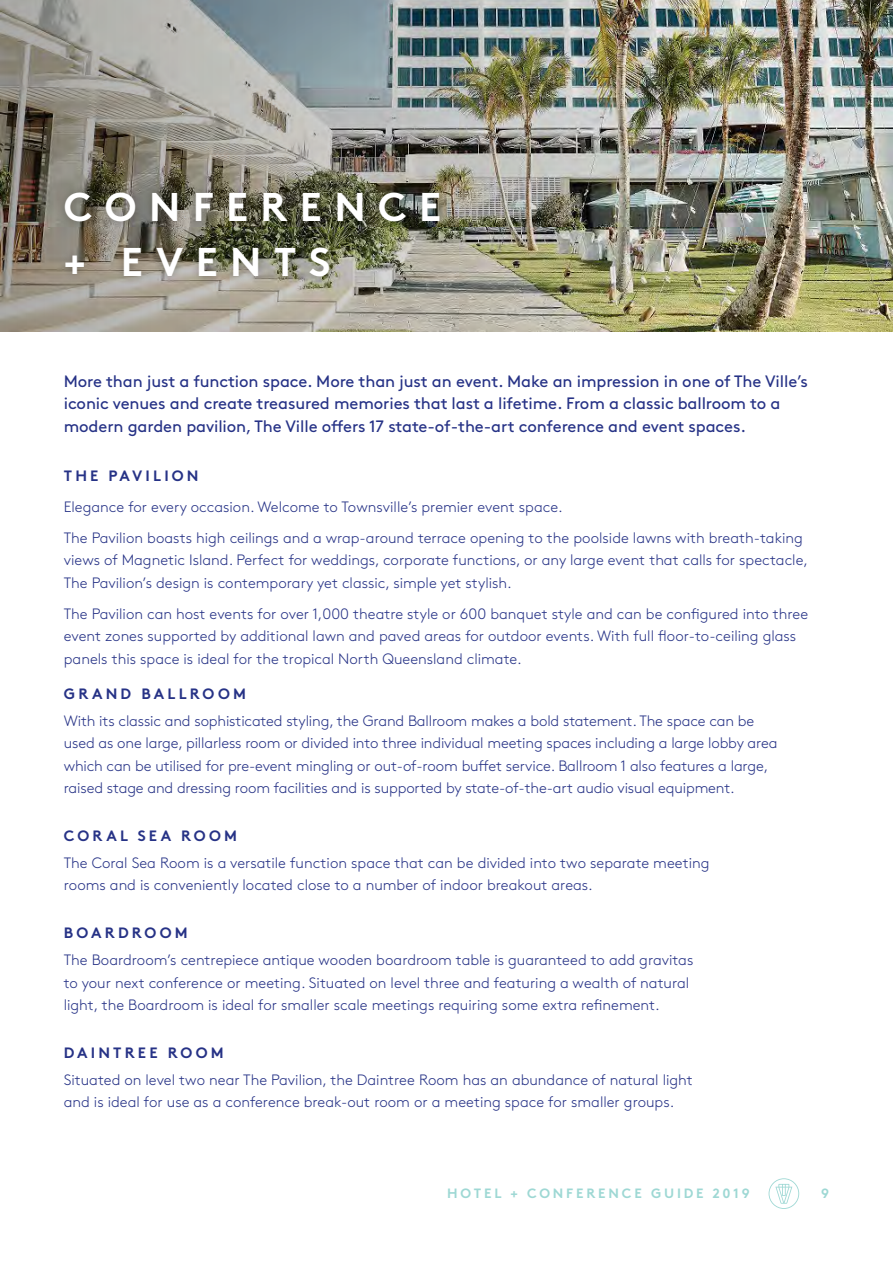
<style>
.page{position:relative;width:893px;height:1263px;background:#fff}
.page>*{position:absolute;margin:0;border:0;box-sizing:border-box;transform-origin:0 0}
.t1{font:700 40.05px/55.1px "Brown Std";letter-spacing:.31em;color:#fff}
.t2{font:16.5px/22.5px "Brown Std";letter-spacing:-.01em;color:#263286}
.t3{font:300 15px/22.5px "Brown Std";color:#263286}
.t4{font:700 15px "Brown Std";letter-spacing:.21em;color:#263286}
.t5{font:700 13.5px "Brown Std";letter-spacing:.21em;color:#9ed8d4}
</style>
<div class="page">
<svg style="left:769px;top:1178px;width:30px;height:31px"></svg>
<img style="left:753px;top:0;width:140px;height:332px">
<img style="left:0;top:0;width:753px;height:332px">
<div style="left:57px;top:184px;width:392px;height:102px;background:#000;opacity:.3"></div>
<h1 class="t1" style="left:64px;top:179px;width:379px">CONFERENCE + EVENTS</h1>
<p class="t2" style="left:64px;top:370px;width:746px">More than just a function space. More than just an event. Make an impression in one of The Ville’s iconic venues and create treasured memories that last a lifetime. From a classic ballroom to a modern garden pavilion, The Ville offers 17 state-of-the-art conference and event spaces.</p>
<p class="t4" style="left:64px;top:466px;width:136px">THE PAVILION</p>
<p class="t3" style="left:64px;top:491px;width:741px;line-height:31px">Elegance for every occasion. Welcome to Townsville’s premier event space.<br>The Pavilion boasts high ceilings and a wrap-around terrace opening to the poolside lawns with breath-taking</p>
<p class="t3" style="left:64px;top:549px;width:746px">views of Magnetic Island. Perfect for weddings, corporate functions, or any large event that calls for spectacle,<br>The Pavilion’s design is contemporary yet classic, simple yet stylish.</p>
<p class="t3" style="left:64px;top:602px;width:746px">The Pavilion can host events for over 1,000 theatre style or 600 banquet style and can be configured into three event zones supported by additional lawn and paved areas for outdoor events. With full floor-to-ceiling glass panels this space is ideal for the tropical North Queensland climate.</p>
<p class="t4" style="left:64px;top:684px;width:184px">GRAND BALLROOM</p>
<p class="t3" style="left:64px;top:709px;width:715px">With its classic and sophisticated styling, the Grand Ballroom makes a bold statement. The space can be used as one large, pillarless room or divided into three individual meeting spaces including a large lobby area which can be utilised for pre-event mingling or out-of-room buffet service. Ballroom 1 also features a large, raised stage and dressing room facilities and is supported by state-of-the-art audio visual equipment.</p>
<p class="t4" style="left:64px;top:827px;width:175px">CORAL SEA ROOM</p>
<p class="t3" style="left:64px;top:852px;width:647px">The Coral Sea Room is a versatile function space that can be divided into two separate meeting rooms and is conveniently located close to a number of indoor breakout areas.</p>
<p class="t4" style="left:64px;top:924px;width:125px">BOARDROOM</p>
<p class="t3" style="left:64px;top:949px;width:631px">The Boardroom’s centrepiece antique wooden boardroom table is guaranteed to add gravitas to your next conference or meeting. Situated on level three and featuring a wealth of natural light, the Boardroom is ideal for smaller scale meetings requiring some extra refinement.</p>
<p class="t4" style="left:64px;top:1044px;width:161px">DAINTREE ROOM</p>
<p class="t3" style="left:64px;top:1069px;width:630px">Situated on level two near The Pavilion, the Daintree Room has an abundance of natural light and is ideal for use as a conference break-out room or a meeting space for smaller groups.</p>
<p class="t5" style="left:447px;top:1185px;width:304px">HOTEL + CONFERENCE GUIDE 2019</p>
<p class="t5" style="left:821px;top:1185px;width:9px">9</p>
</div>
